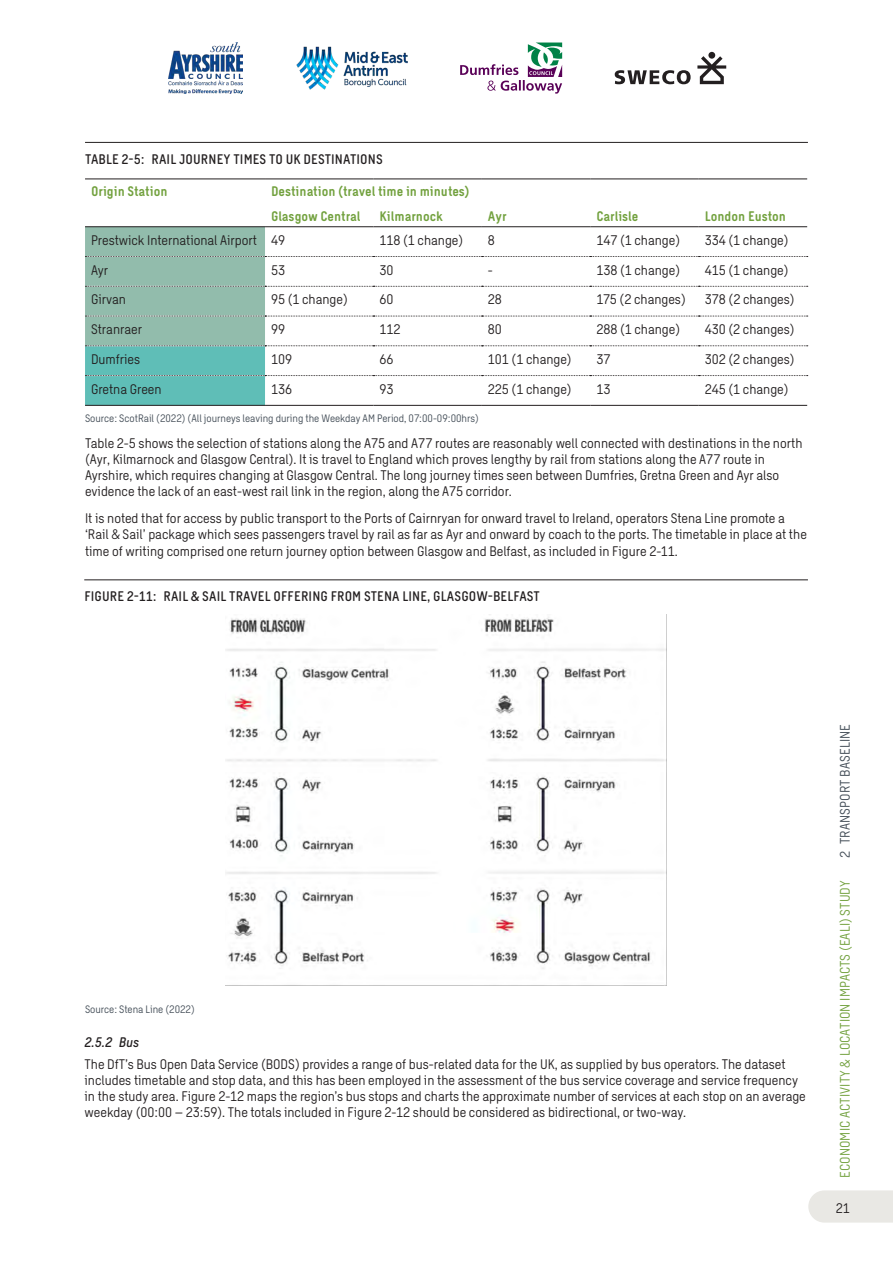
<style>
.page{position:relative;width:893px;height:1263px;background:#fff}
.page>*{position:absolute;margin:0;border:0;box-sizing:border-box;transform-origin:0 0}
.Regular_text_9pt{font:13.5px/16.2px "Sweco Sans";color:#231f20}
.t1{font:500 13.5px "Sweco Sans";letter-spacing:.01em;color:#231f20}
.Regular_BOLD{font:700 13.5px "Sweco Sans";color:#72a13e}
.t2{font:13.5px "Sweco Sans";letter-spacing:.01em;color:#72a13e}
.t3{font:13.5px "Sweco Sans";letter-spacing:.01em;color:#434d57}
.t4{font:italic 500 13.5px "Sweco Sans";color:#231f20}
.t5{font:10.5px "Sweco Sans";color:#434d57}
</style>
<div class="page">
<svg style="left:808px;top:1190px;width:85px;height:32px;background:#eae9e5"></svg>
<img style="left:169px;top:43px;width:73px;height:51px">
<img style="left:296px;top:47px;width:112px;height:42px">
<svg style="left:460px;top:43px;width:102px;height:51px"></svg>
<svg style="left:697px;top:56px;width:29px;height:28px"></svg>
<div style="left:708px;top:52px;width:7px;height:7px;background:#231f20;border-radius:50%"></div>
<svg style="left:615px;top:70px;width:76px;height:14px"></svg>
<hr style="left:85px;top:142px;width:723px;height:1px;background:#231f20">
<hr style="left:85px;top:179px;width:180px;height:1px;background:#231f20">
<hr style="left:265px;top:179px;width:108px;height:1px;background:#231f20">
<hr style="left:373px;top:179px;width:109px;height:1px;background:#231f20">
<hr style="left:482px;top:179px;width:108px;height:1px;background:#231f20">
<hr style="left:590px;top:179px;width:109px;height:1px;background:#231f20">
<hr style="left:699px;top:179px;width:108px;height:1px;background:#231f20">
<svg style="left:85px;top:227px;width:723px;height:178px"></svg>
<hr style="left:85px;top:226px;width:180px;height:1px;background:#231f20">
<hr style="left:265px;top:226px;width:108px;height:1px;background:#231f20">
<hr style="left:373px;top:226px;width:109px;height:1px;background:#231f20">
<hr style="left:482px;top:226px;width:108px;height:1px;background:#231f20">
<hr style="left:590px;top:226px;width:109px;height:1px;background:#231f20">
<hr style="left:699px;top:226px;width:108px;height:1px;background:#231f20">
<hr style="left:85px;top:405px;width:180px;height:1px;background:#231f20">
<hr style="left:265px;top:405px;width:108px;height:1px;background:#231f20">
<hr style="left:373px;top:405px;width:109px;height:1px;background:#231f20">
<hr style="left:482px;top:405px;width:108px;height:1px;background:#231f20">
<hr style="left:590px;top:405px;width:109px;height:1px;background:#231f20">
<hr style="left:699px;top:405px;width:108px;height:1px;background:#231f20">
<hr style="left:84px;top:579px;width:724px;height:1px;background:#231f20">
<img style="left:226px;top:614px;width:440px;height:355px">
<p class="t1" style="left:85px;top:151px;width:299px">TABLE 2-5: RAIL JOURNEY TIMES TO UK DESTINATIONS</p>
<p class="Regular_BOLD" style="left:91px;top:184px;width:78px">Origin Station</p>
<p class="Regular_BOLD" style="left:271px;top:184px;width:200px">Destination (travel time in minutes)</p>
<p class="Regular_BOLD" style="left:271px;top:208px;width:91px">Glasgow Central</p>
<p class="Regular_BOLD" style="left:379px;top:208px;width:65px">Kilmarnock</p>
<p class="Regular_BOLD" style="left:488px;top:208px;width:20px">Ayr</p>
<p class="Regular_BOLD" style="left:596px;top:208px;width:44px">Carlisle</p>
<p class="Regular_BOLD" style="left:705px;top:208px;width:83px">London Euston</p>
<p class="Regular_text_9pt" style="left:91px;top:232px;width:168px">Prestwick International Airport</p>
<p class="Regular_text_9pt" style="left:271px;top:232px;width:16px">49</p>
<p class="Regular_text_9pt" style="left:379px;top:232px;width:85px">118 (1 change)</p>
<p class="Regular_text_9pt" style="left:488px;top:232px;width:9px">8</p>
<p class="Regular_text_9pt" style="left:596px;top:232px;width:85px">147 (1 change)</p>
<p class="Regular_text_9pt" style="left:705px;top:232px;width:85px">334 (1 change)</p>
<p class="Regular_text_9pt" style="left:91px;top:262px;width:19px">Ayr</p>
<p class="Regular_text_9pt" style="left:271px;top:262px;width:16px">53</p>
<p class="Regular_text_9pt" style="left:379px;top:262px;width:16px">30</p>
<p class="Regular_text_9pt" style="left:488px;top:262px;width:6px">-</p>
<p class="Regular_text_9pt" style="left:596px;top:262px;width:85px">138 (1 change)</p>
<p class="Regular_text_9pt" style="left:705px;top:262px;width:85px">415 (1 change)</p>
<p class="Regular_text_9pt" style="left:91px;top:292px;width:36px">Girvan</p>
<p class="Regular_text_9pt" style="left:271px;top:292px;width:78px">95 (1 change)</p>
<p class="Regular_text_9pt" style="left:379px;top:292px;width:16px">60</p>
<p class="Regular_text_9pt" style="left:488px;top:292px;width:16px">28</p>
<p class="Regular_text_9pt" style="left:596px;top:292px;width:91px">175 (2 changes)</p>
<p class="Regular_text_9pt" style="left:705px;top:292px;width:91px">378 (2 changes)</p>
<p class="Regular_text_9pt" style="left:91px;top:321px;width:52px">Stranraer</p>
<p class="Regular_text_9pt" style="left:271px;top:321px;width:16px">99</p>
<p class="Regular_text_9pt" style="left:379px;top:321px;width:23px">112</p>
<p class="Regular_text_9pt" style="left:488px;top:321px;width:16px">80</p>
<p class="Regular_text_9pt" style="left:596px;top:321px;width:85px">288 (1 change)</p>
<p class="Regular_text_9pt" style="left:705px;top:321px;width:91px">430 (2 changes)</p>
<p class="Regular_text_9pt" style="left:91px;top:351px;width:51px">Dumfries</p>
<p class="Regular_text_9pt" style="left:271px;top:351px;width:23px">109</p>
<p class="Regular_text_9pt" style="left:379px;top:351px;width:16px">66</p>
<p class="Regular_text_9pt" style="left:488px;top:351px;width:85px">101 (1 change)</p>
<p class="Regular_text_9pt" style="left:596px;top:351px;width:16px">37</p>
<p class="Regular_text_9pt" style="left:705px;top:351px;width:91px">302 (2 changes)</p>
<p class="Regular_text_9pt" style="left:91px;top:381px;width:72px">Gretna Green</p>
<p class="Regular_text_9pt" style="left:271px;top:381px;width:23px">136</p>
<p class="Regular_text_9pt" style="left:379px;top:381px;width:15px">93</p>
<p class="Regular_text_9pt" style="left:488px;top:381px;width:85px">225 (1 change)</p>
<p class="Regular_text_9pt" style="left:596px;top:381px;width:16px">13</p>
<p class="Regular_text_9pt" style="left:705px;top:381px;width:85px">245 (1 change)</p>
<p class="t5" style="left:85px;top:412px;width:395px">Source: ScotRail (2022) (All journeys leaving during the Weekday AM Period, 07:00-09:00hrs)</p>
<p class="Regular_text_9pt" style="left:85px;top:435px;width:719px">Table 2-5 shows the selection of stations along the A75 and A77 routes are reasonably well connected with destinations in the north (Ayr, Kilmarnock and Glasgow Central). It is travel to England which proves lengthy by rail from stations along the A77 route in Ayrshire, which requires changing at Glasgow Central. The long journey times seen between Dumfries, Gretna Green and Ayr also evidence the lack of an east-west rail link in the region, along the A75 corridor.</p>
<p class="Regular_text_9pt" style="left:85px;top:510px;width:723px">It is noted that for access by public transport to the Ports of Cairnryan for onward travel to Ireland, operators Stena Line promote a ‘Rail &amp; Sail’ package which sees passengers travel by rail as far as Ayr and onward by coach to the ports. The timetable in place at the time of writing comprised one return journey option between Glasgow and Belfast, as included in Figure 2-11.</p>
<p class="t1" style="left:84px;top:589px;width:457px">FIGURE 2-11: RAIL &amp; SAIL TRAVEL OFFERING FROM STENA LINE, GLASGOW-BELFAST</p>
<p class="t5" style="left:85px;top:1004px;width:111px">Source: Stena Line (2022)</p>
<p class="t4" style="left:85px;top:1034px;width:56px">2.5.2 Bus</p>
<p class="Regular_text_9pt" style="left:85px;top:1056px;width:723px">The DfT’s Bus Open Data Service (BODS) provides a range of bus-related data for the U K, as supplied by bus operators. The dataset includes timetable and stop data, and this has been employed in the assessment of the bus service coverage and service frequency in the study area. Figure 2-12 maps the region’s bus stops and charts the approximate number of services at each stop on an average weekday (00:00 – 23:59). The totals included in Figure 2-12 should be considered as bidirectional, or two-way.</p>
<p class="t3" style="left:837px;top:858px;width:134px;rotate:-90deg">2 Transport Baseline</p>
<p class="t2" style="left:837px;top:1178px;width:299px;rotate:-90deg">ECONOMIC ACTIVITY &amp; LOCATION IMPACTS (EALI) STUDY</p>
<p class="Regular_text_9pt" style="left:836px;top:1200px;width:16px">21</p>
</div>
